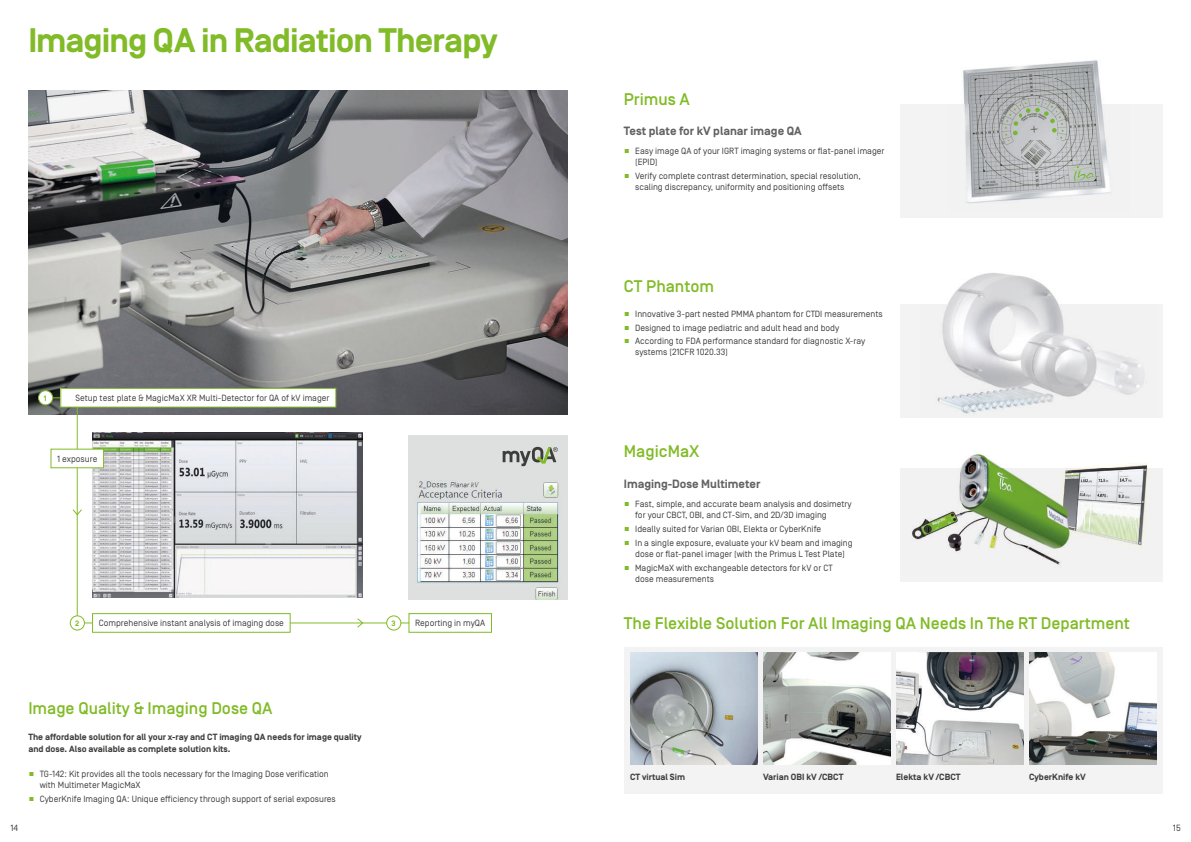
<style>
.page{position:relative;width:1191px;height:842px;background:#fff}
.page>*{position:absolute;margin:0;border:0;box-sizing:border-box;transform-origin:0 0}
.t1{font:700 34px "Simplon Norm";letter-spacing:-.025em;color:#81bb27}
.t2{font:500 16.8px "Simplon Norm";color:#81bb27}
.t3{font:700 12px "Simplon Norm";color:#626261}
.t4{font:9px/11px "Simplon Norm";color:#3d3d3c}
.t5{font:700 9px/12px "Simplon Norm";color:#3d3d3c}
.t6{font:700 7.8px "Simplon Norm";color:#81bb27}
.s1{font-size:7.8px;color:#81bb27}
</style>
<div class="page">
<img style="left:28px;top:91px;width:539px;height:323px">
<div style="left:900px;top:104px;width:262px;height:114px;background:#f3f3f3"></div>
<img style="left:963px;top:60px;width:148px;height:144px">
<div style="left:900px;top:304px;width:262px;height:114px;background:#f3f3f3"></div>
<img style="left:464px;top:435px;width:103px;height:165px">
<svg style="left:502px;top:447px;width:56px;height:19px"></svg>
<svg style="left:44px;top:397px;width:420px;height:227px"></svg>
<div style="left:409px;top:614px;width:82px;height:18px;background:#fff"></div>
<div style="left:408px;top:613px;width:84px;height:20px;border:1px solid #81bb27"></div>
<div style="left:387px;top:616px;width:14px;height:14px;background:#fff;border-radius:50%"></div>
<div style="left:386px;top:615px;width:15px;height:16px;border:1px solid #81bb27;border-radius:50%"></div>
<div style="left:93px;top:614px;width:197px;height:18px;background:#fff"></div>
<div style="left:92px;top:613px;width:199px;height:20px;border:1px solid #81bb27"></div>
<div style="left:70px;top:616px;width:14px;height:14px;background:#fff;border-radius:50%"></div>
<div style="left:70px;top:615px;width:15px;height:15px;border:1px solid #81bb27;border-radius:50%"></div>
<div style="left:61px;top:388px;width:275px;height:19px;background:#fff"></div>
<div style="left:60px;top:388px;width:276px;height:20px;border:1px solid #81bb27"></div>
<div style="left:38px;top:391px;width:15px;height:14px;background:#fff;border-radius:50%"></div>
<div style="left:38px;top:390px;width:15px;height:15px;border:1px solid #81bb27;border-radius:50%"></div>
<div style="left:900px;top:468px;width:262px;height:114px;background:#f3f3f3"></div>
<img style="left:961px;top:454px;width:202px;height:22px">
<img style="left:1162px;top:476px;width:1px;height:99px">
<img style="left:911px;top:468px;width:251px;height:97px">
<div style="left:624px;top:647px;width:538px;height:147px;background:#f3f3f3"></div>
<img style="left:630px;top:653px;width:127px;height:111px">
<img style="left:896px;top:653px;width:127px;height:111px">
<img style="left:763px;top:653px;width:127px;height:111px">
<img style="left:1029px;top:653px;width:127px;height:111px">
<div style="left:51px;top:449px;width:53px;height:19px;background:#fff"></div>
<img style="left:948px;top:273px;width:110px;height:31px">
<img style="left:937px;top:304px;width:207px;height:110px">
<h1 class="t1" style="left:28px;top:22px;width:470px">Imaging QA in Radiation Therapy</h1>
<p class="t6" style="left:44px;top:394px;width:4px">1</p>
<p class="t4" style="left:75px;top:392px;width:256px">Setup test plate &amp; MagicMaX XR Multi-Detector for QA of kV imager</p>
<p class="t4" style="left:57px;top:453px;width:42px">1 exposure</p>
<p class="t6" style="left:75px;top:619px;width:6px">2</p>
<p class="t4" style="left:99px;top:618px;width:187px">Comprehensive instant analysis of imaging dose</p>
<p class="t6" style="left:391px;top:619px;width:6px">3</p>
<p class="t4" style="left:415px;top:618px;width:72px">Reporting in myQA</p>
<h2 class="t2" style="left:28px;top:699px;width:246px">Image Quality &amp; Imaging Dose QA</h2>
<p class="t5" style="left:28px;top:731px;width:335px">The affordable solution for all your x-ray and CT imaging QA needs for image quality and dose. Also available as complete solution kits.</p>
<p class="t4" style="left:40px;top:769px;width:291px;text-indent:-11px"><span class="s1">■</span> TG-142: Kit provides all the tools necessary for the Imaging Dose verification with Multimeter MagicMaX</p>
<p class="t4" style="left:28px;top:793px;width:309px"><span class="s1">■</span> CyberKnife Imaging QA: Unique efficiency through support of serial exposures</p>
<h2 class="t2" style="left:624px;top:90px;width:68px">Primus A</h2>
<h3 class="t3" style="left:624px;top:124px;width:179px">Test plate for kV planar image QA</h3>
<p class="t4" style="left:635px;top:146px;width:251px;text-indent:-11px"><span class="s1">■</span> Easy image QA of your IGRT imaging systems or flat-panel imager (EPID)</p>
<p class="t4" style="left:624px;top:171px;width:239px;text-align:center"><span class="s1">■</span> Verify complete contrast determination, special resolution, scaling discrepancy, uniformity and positioning offsets</p>
<h2 class="t2" style="left:624px;top:277px;width:92px">CT Phantom</h2>
<p class="t4" style="left:624px;top:308px;width:260px"><span class="s1">■</span> Innovative 3-part nested PMMA phantom for CTDI measurements</p>
<p class="t4" style="left:624px;top:322px;width:217px"><span class="s1">■</span> Designed to image pediatric and adult head and body</p>
<p class="t4" style="left:635px;top:336px;width:232px;text-indent:-11px"><span class="s1">■</span> According to FDA performance standard for diagnostic X-ray systems (21CFR 1020.33)</p>
<h2 class="t2" style="left:624px;top:443px;width:77px">MagicMaX</h2>
<h3 class="t3" style="left:624px;top:477px;width:138px">Imaging-Dose Multimeter</h3>
<p class="t4" style="left:635px;top:499px;width:218px;text-indent:-11px"><span class="s1">■</span> Fast, simple, and accurate beam analysis and dosimetry for your CBCT, OBI, and CT-Sim, and 2D/3D imaging</p>
<p class="t4" style="left:624px;top:523px;width:199px"><span class="s1">■</span> Ideally suited for Varian OBI, Elekta or CyberKnife</p>
<p class="t4" style="left:624px;top:537px;width:230px;text-align:center"><span class="s1">■</span> In a single exposure, evaluate your kV beam and imaging dose or flat-panel imager (with the Primus L Test Plate)</p>
<p class="t4" style="left:635px;top:562px;width:199px;text-indent:-11px"><span class="s1">■</span> MagicMaX with exchangeable detectors for kV or CT dose measurements</p>
<h2 class="t2" style="left:624px;top:615px;width:507px">The Flexible Solution For All Imaging QA Needs In The RT Department</h2>
<p class="t5" style="left:630px;top:771px;width:57px">CT virtual Sim</p>
<p class="t5" style="left:763px;top:771px;width:82px">Varian OBI kV /CBCT</p>
<p class="t5" style="left:896px;top:771px;width:66px">Elekta kV /CBCT</p>
<p class="t5" style="left:1029px;top:771px;width:58px">CyberKnife kV</p>
<p class="t4" style="left:10px;top:823px;width:9px">14</p>
<p class="t4" style="left:1173px;top:823px;width:9px">15</p>
</div>
